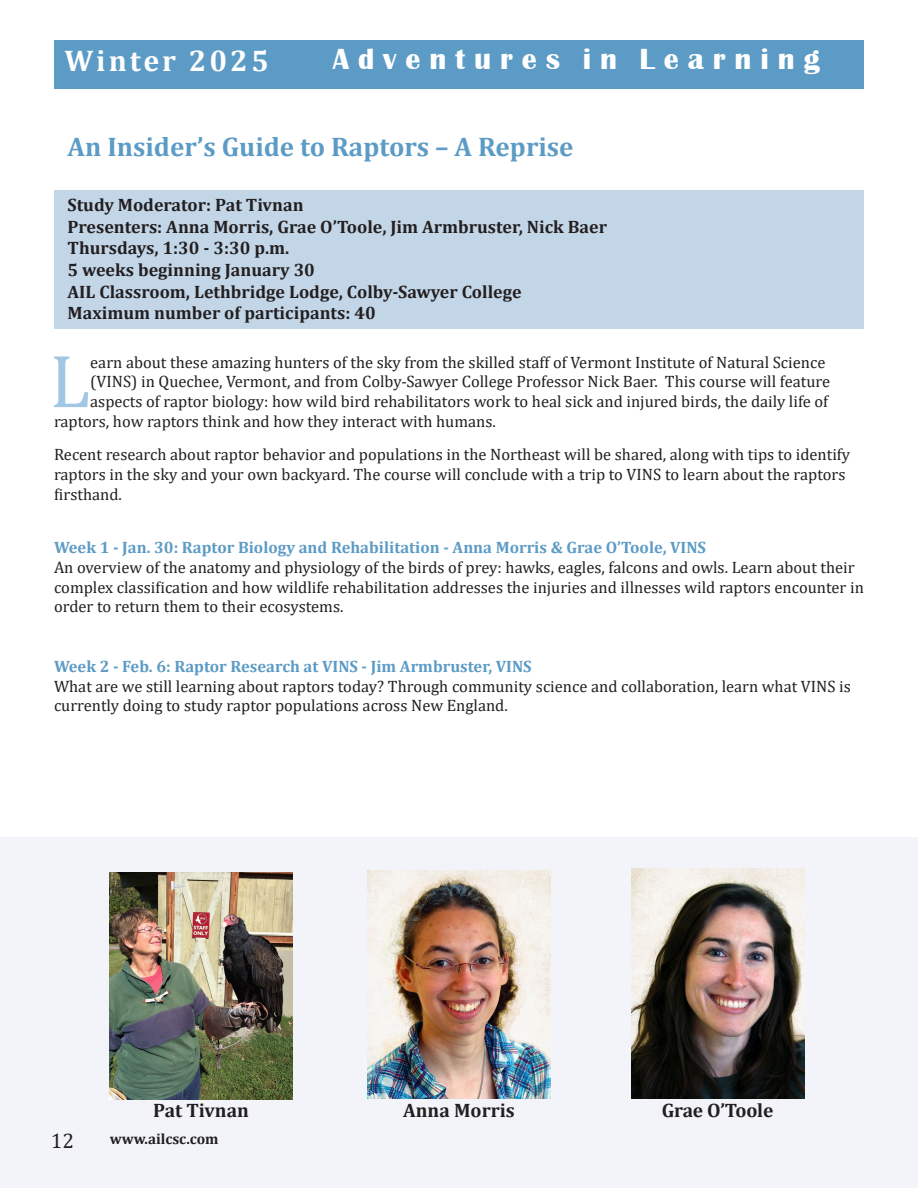
<style>
.page{position:relative;width:918px;height:1188px;background:#fff}
.page>*{position:absolute;margin:0;border:0;box-sizing:border-box;transform-origin:0 0}
.t1{font:75.9px "Cambria";color:#a1c7e4}
.t2{font:700 30px "Britannic";letter-spacing:.3em;color:#fff}
.t3{font:700 30px "Cambria";letter-spacing:.1em;color:#fff}
.t4{font:700 27px "Cambria";color:#5c9bc5}
.t5{font:21px "Cambria";color:#231f20}
.t6{font:700 19.5px "Cambria";color:#231f20}
.Body_Text{font:700 18px "Cambria";color:#231f20}
.t7{font:16.5px/19.8px "Cambria";color:#231f20}
.t8{font:700 16.5px "Cambria";color:#5c9bc5}
.t9{font:700 15px "Cambria";color:#231f20}
</style>
<div class="page">
<div style="left:0;top:837px;width:918px;height:351px;background:#f2f4f9"></div>
<div style="left:54px;top:40px;width:810px;height:49px;background:#5c9bc5"></div>
<div style="left:54px;top:190px;width:810px;height:138px;background:#c3d6e8"></div>
<img style="left:110px;top:873px;width:182px;height:226px">
<img style="left:368px;top:871px;width:182px;height:227px">
<img style="left:631px;top:868px;width:173px;height:230px">
<h2 class="t3" style="left:64px;top:40px;width:206px">Winter 2025</h2>
<h2 class="t2" style="left:333px;top:42px;width:489px">Adventures in Learning</h2>
<p class="t4" style="left:68px;top:128px;width:508px">An Insider’s Guide to Raptors – A Reprise</p>
<p class="Body_Text" style="left:68px;top:192px;width:238px">Study Moderator: Pat Tivnan</p>
<p class="Body_Text" style="left:68px;top:214px;width:541px">Presenters: Anna Morris, Grae O’Toole, Jim Armbruster, Nick Baer</p>
<p class="Body_Text" style="left:68px;top:236px;width:223px">Thursdays, 1:30 - 3:30 p.m.</p>
<p class="Body_Text" style="left:68px;top:257px;width:249px">5 weeks beginning January 30</p>
<p class="Body_Text" style="left:68px;top:279px;width:456px">AIL Classroom, Lethbridge Lodge, Colby-Sawyer College</p>
<p class="Body_Text" style="left:68px;top:300px;width:310px">Maximum number of participants: 40</p>
<p class="t1" style="left:50px;top:337px;width:42px">L</p>
<p class="t7" style="left:90px;top:352px;width:737px">earn about these amazing hunters of the sky from the skilled staff of Vermont Institute of Natural Science</p>
<p class="t7" style="left:90px;top:372px;width:741px">(VINS) in Quechee, Vermont, and from Colby-Sawyer College Professor Nick Baer. This course will feature</p>
<p class="t7" style="left:90px;top:392px;width:740px">aspects of raptor biology: how wild bird rehabilitators work to heal sick and injured birds, the daily life of</p>
<p class="t7" style="left:54px;top:411px;width:443px">raptors, how raptors think and how they interact with humans.</p>
<p class="t7" style="left:54px;top:445px;width:798px">Recent research about raptor behavior and populations in the Northeast will be shared, along with tips to identify raptors in the sky and your own backyard. The course will conclude with a trip to VINS to learn about the raptors firsthand.</p>
<p class="t8" style="left:54px;top:536px;width:654px">Week 1 - Jan. 30: Raptor Biology and Rehabilitation - Anna Morris &amp; Grae O’Toole, VINS</p>
<p class="t7" style="left:54px;top:557px;width:811px">An overview of the anatomy and physiology of the birds of prey: hawks, eagles, falcons and owls. Learn about their complex classification and how wildlife rehabilitation addresses the injuries and illnesses wild raptors encounter in order to return them to their ecosystems.</p>
<p class="t8" style="left:54px;top:654px;width:479px">Week 2 - Feb. 6: Raptor Research at VINS - Jim Armbruster, VINS</p>
<p class="t7" style="left:54px;top:676px;width:799px">What are we still learning about raptors today? Through community science and collaboration, learn what VINS is currently doing to study raptor populations across New England.</p>
<p class="t6" style="left:153px;top:1096px;width:97px">Pat Tivnan</p>
<p class="t6" style="left:403px;top:1096px;width:113px">Anna Morris</p>
<p class="t6" style="left:662px;top:1096px;width:113px">Grae O’Toole</p>
<p class="t5" style="left:51px;top:1129px;width:25px">12</p>
<p class="t9" style="left:110px;top:1128px;width:110px">www.ailcsc.com</p>
</div>
